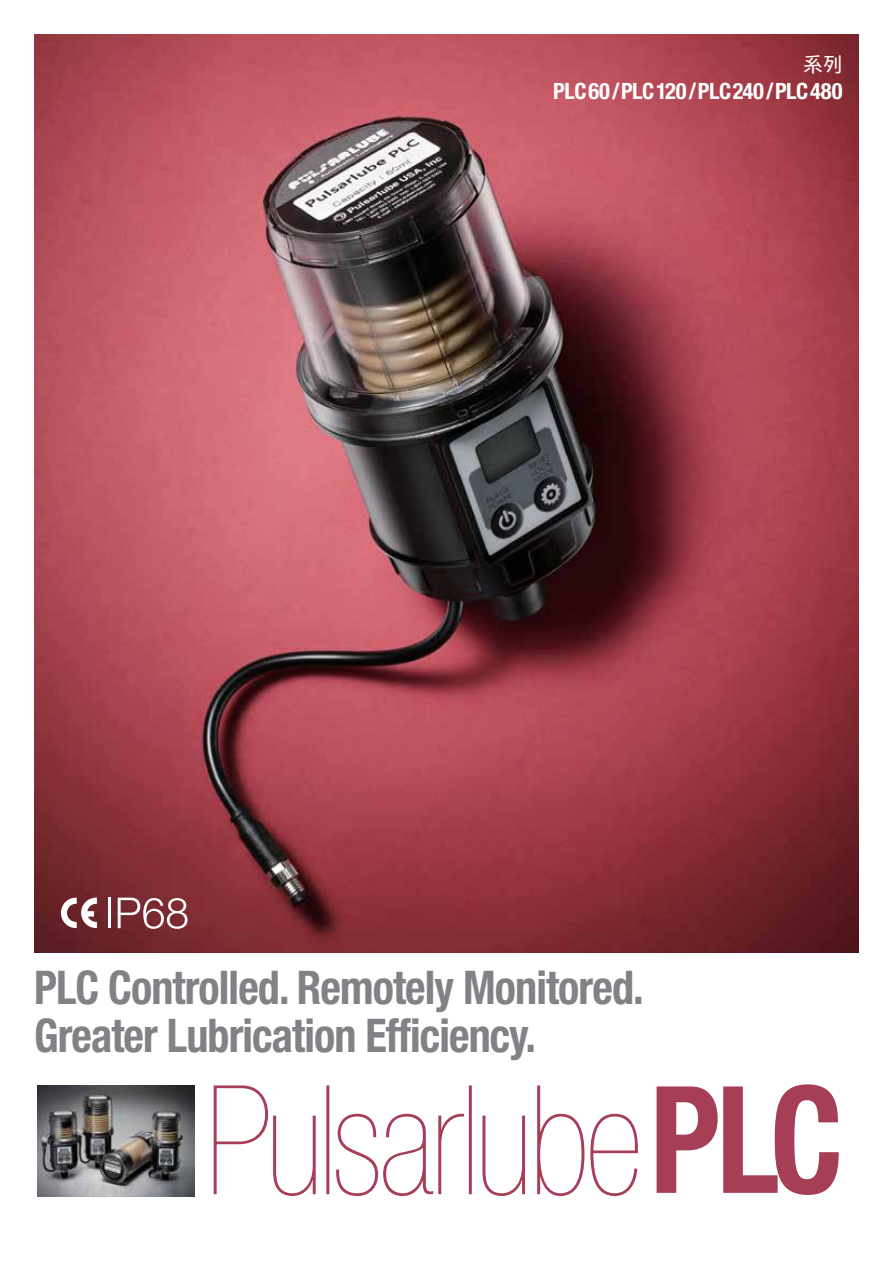
<style>
.page{position:relative;width:893px;height:1263px;background:#fff}
.page>*{position:absolute;margin:0;border:0;box-sizing:border-box;transform-origin:0 0}
.t1{font:700 condensed 46.5px/48px "Helvetica Neue LT Std";letter-spacing:-.02em;color:#808285;scale:.95 1}
.t2{font:700 condensed 22.5px "Helvetica Neue LT Std";letter-spacing:-.02em;color:#fff}
.t3{font:19.5px "Yoon Gothic Pro 755";color:#fff}
</style>
<div class="page">
<img style="left:34px;top:34px;width:825px;height:918px">
<img style="left:37px;top:1085px;width:158px;height:111px">
<svg style="left:657px;top:1084px;width:182px;height:111px"></svg>
<svg style="left:214px;top:1085px;width:424px;height:111px"></svg>
<svg style="left:61px;top:898px;width:36px;height:30px"></svg>
<hr style="left:108px;top:898px;width:3px;height:30px;background:#fff">
<svg style="left:118px;top:898px;width:70px;height:31px"></svg>
<p class="t3" style="left:803px;top:52px;width:40px">系列</p>
<p class="t2" style="left:553px;top:77px;width:291px">PLC60/PLC120/PLC240/PLC480</p>
<p class="t1" style="left:34px;top:963px;width:643px">PLC Controlled. Remotely Monitored.<br>Greater Lubrication Efficiency.</p>
</div>
